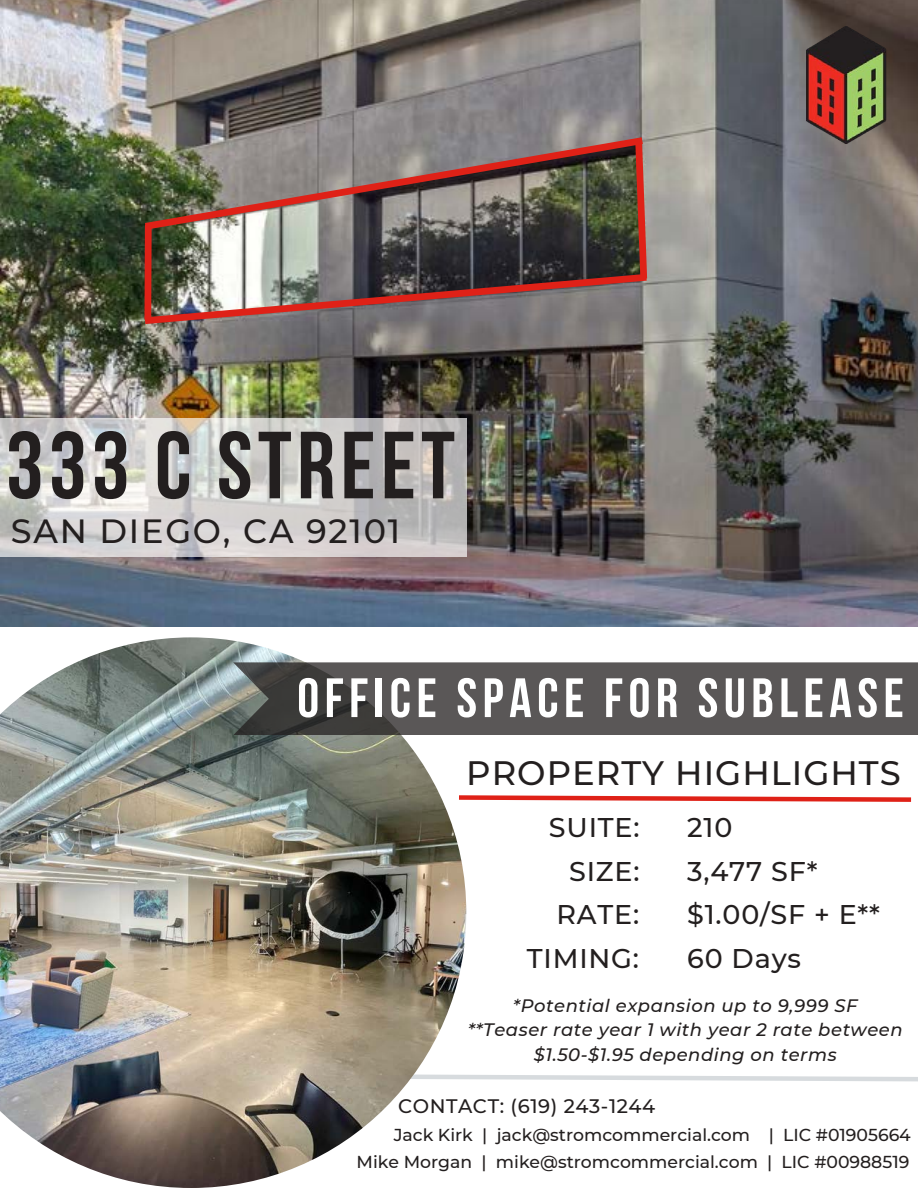
<style>
.page{position:relative;width:918px;height:1188px;background:#fff}
.page>*{position:absolute;margin:0;border:0;box-sizing:border-box;transform-origin:0 0}
.t1{font:700 95.1px "Bebas Neue";letter-spacing:.055em;color:#231f1f}
.t2{font:700 55.35px "Bebas Neue";letter-spacing:.1em;color:#fff}
.t3{font:500 33.75px "Montserrat";letter-spacing:.03em;color:#231f1f}
.t4{font:500 33.45px "Montserrat";letter-spacing:.055em;color:#231f1f}
.t5{font:500 27px "Montserrat";letter-spacing:.03em;color:#231f1f}
.t6{font:500 19.5px "Montserrat";letter-spacing:.03em;color:#231f1f}
.t7{font:italic 500 18px/24.8px "Montserrat";letter-spacing:.03em;color:#231f1f;text-align:center}
.t8{font:500 17.25px "Montserrat";color:#231f1f}
</style>
<div class="page">
<img style="left:0;top:0;width:918px;height:626px">
<svg style="left:466px;top:1075px;width:452px;height:7px"></svg>
<img style="left:0;top:637px;width:466px;height:551px">
<svg style="left:0;top:418px;width:466px;height:138px;background:#cfcecc"></svg>
<svg style="left:233px;top:662px;width:685px;height:73px;background:#565454"></svg>
<svg style="left:454px;top:793px;width:458px;height:11px"></svg>
<img style="left:138px;top:132px;width:516px;height:196px">
<div style="left:144px;top:225px;width:8px;height:94px;background:#df2117"></div>
<img style="left:807px;top:27px;width:93px;height:117px">
<p class="t1" style="left:6px;top:427px;width:451px">333 C STREET</p>
<p class="t4" style="left:11px;top:511px;width:391px">SAN DIEGO, CA 92101</p>
<p class="t2" style="left:297px;top:676px;width:608px">OFFICE SPACE FOR SUBLEASE</p>
<p class="t3" style="left:466px;top:753px;width:436px">PROPERTY HIGHLIGHTS</p>
<p class="t5" style="left:549px;top:811px;width:92px">SUITE:</p>
<p class="t5" style="left:687px;top:811px;width:47px">210</p>
<p class="t5" style="left:569px;top:855px;width:72px">SIZE:</p>
<p class="t5" style="left:556px;top:898px;width:84px">RATE:</p>
<p class="t5" style="left:687px;top:855px;width:132px">3,477 SF*</p>
<p class="t5" style="left:687px;top:898px;width:194px">$1.00/SF + E**</p>
<p class="t5" style="left:527px;top:942px;width:114px">TIMING:</p>
<p class="t5" style="left:687px;top:942px;width:115px">60 Days</p>
<p class="t7" style="left:513px;top:993px;width:346px">*Potential expansion up to 9,999 SF</p>
<p class="t7" style="left:468px;top:1017px;width:436px">**Teaser rate year 1 with year 2 rate between $1.50-$1.95 depending on terms</p>
<p class="t6" style="left:398px;top:1094px;width:259px">CONTACT: (619) 243-1244</p>
<p class="t8" style="left:394px;top:1124px;width:519px">Jack Kirk | jack@stromcommercial.com | LIC #01905664</p>
<p class="t8" style="left:357px;top:1151px;width:554px">Mike Morgan | mike@stromcommercial.com | LIC #00988519</p>
</div>
